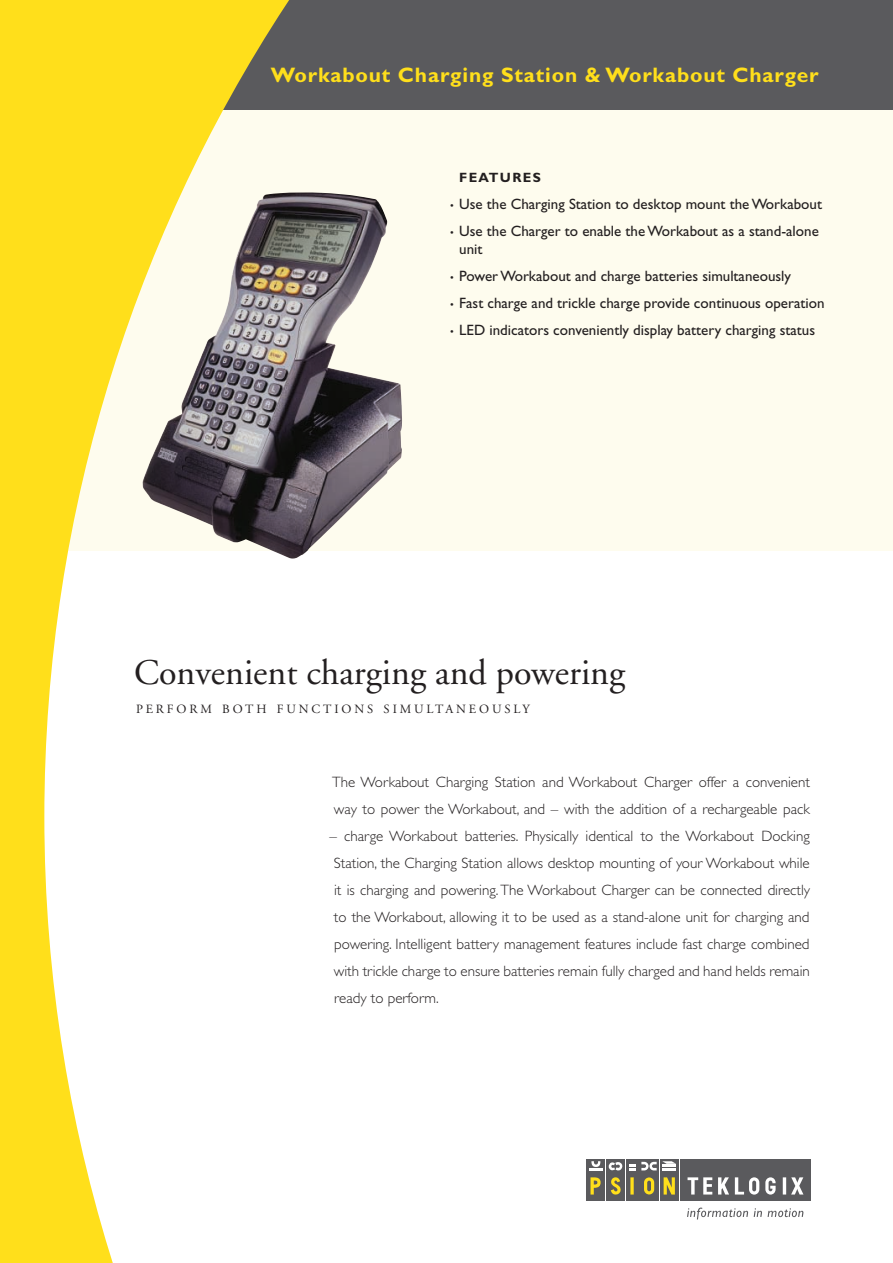
<style>
.page{position:relative;width:893px;height:1263px;background:#fff}
.page>*{position:absolute;margin:0;border:0;box-sizing:border-box;transform-origin:0 0}
.t1{font:36px "Adobe Garamond";color:#231f20}
.t2{font:700 21px "Gill Sans";letter-spacing:.04em;color:#ffdf1b}
.t3{font:300 15px/27px "Gill Sans";color:#231f20}
.t4{font:15px/18px "Gill Sans";color:#231f20}
.t5{font:700 13.5px "Gill Sans";letter-spacing:.1em;color:#231f20}
.t6{font:12.6px "Adobe Garamond";letter-spacing:.23em;color:#231f20}
.s1{font-size:10.5px}
</style>
<div class="page">
<div style="left:0;top:109px;width:893px;height:441px;background:#fefcee"></div>
<div style="left:0;top:0;width:893px;height:109px;background:#5a5a5d"></div>
<svg style="left:0;top:0;width:301px;height:1263px"></svg>
<div style="left:606px;top:1159px;width:19px;height:41px;background:#5a5a5d"></div>
<svg style="left:610px;top:1177px;width:11px;height:18px"></svg>
<div style="left:587px;top:1159px;width:18px;height:41px;background:#5a5a5d"></div>
<svg style="left:589px;top:1161px;width:34px;height:10px"></svg>
<svg style="left:590px;top:1177px;width:11px;height:17px"></svg>
<div style="left:626px;top:1159px;width:12px;height:41px;background:#5a5a5d"></div>
<svg style="left:629px;top:1165px;width:6px;height:5px"></svg>
<svg style="left:630px;top:1177px;width:4px;height:17px"></svg>
<div style="left:660px;top:1159px;width:18px;height:41px;background:#5a5a5d"></div>
<svg style="left:664px;top:1177px;width:11px;height:17px"></svg>
<div style="left:639px;top:1159px;width:20px;height:41px;background:#5a5a5d"></div>
<svg style="left:644px;top:1177px;width:10px;height:17px"></svg>
<svg style="left:641px;top:1161px;width:35px;height:9px"></svg>
<div style="left:680px;top:1159px;width:130px;height:41px;background:#5a5a5d"></div>
<svg style="left:687px;top:1177px;width:25px;height:17px"></svg>
<svg style="left:718px;top:1177px;width:11px;height:17px"></svg>
<svg style="left:783px;top:1177px;width:20px;height:17px"></svg>
<svg style="left:735px;top:1177px;width:24px;height:17px"></svg>
<svg style="left:765px;top:1177px;width:11px;height:17px"></svg>
<svg style="left:687px;top:1207px;width:61px;height:12px"></svg>
<svg style="left:754px;top:1208px;width:8px;height:9px"></svg>
<svg style="left:768px;top:1208px;width:35px;height:9px"></svg>
<img style="left:142px;top:192px;width:260px;height:367px">
<p class="t2" style="left:271px;top:63px;width:549px">Workabout Charging Station &amp; Workabout Charger</p>
<p class="t5" style="left:459px;top:169px;width:83px">FEATURES</p>
<p class="t4" style="left:450px;top:194px;width:373px"><span class="s1">•</span> Use the Charging Station to desktop mount the Workabout</p>
<p class="t4" style="left:459px;top:221px;width:361px;text-indent:-9px"><span class="s1">•</span> Use the Charger to enable the Workabout as a stand-alone unit</p>
<p class="t4" style="left:450px;top:266px;width:342px"><span class="s1">•</span> Power Workabout and charge batteries simultaneously</p>
<p class="t4" style="left:450px;top:293px;width:376px"><span class="s1">•</span> Fast charge and trickle charge provide continuous operation</p>
<p class="t4" style="left:450px;top:320px;width:366px"><span class="s1">•</span> LED indicators conveniently display battery charging status</p>
<p class="t1" style="left:134px;top:651px;width:493px">Convenient charging and powering</p>
<p class="t6" style="left:136px;top:701px;width:395px">PERFORM BOTH FUNCTIONS SIMULTANEOUSLY</p>
<p class="t3" style="left:332px;top:768px;width:479px">The Workabout Charging Station and Workabout Charger offer a convenient way to power the Workabout, and – with the addition of a rechargeable pack</p>
<p class="t3" style="left:329px;top:822px;width:482px;text-align:justify">– charge Workabout batteries. Physically identical to the Workabout Docking Station, the Charging Station allows desktop mounting of your Workabout while it is charging and powering. The Workabout Charger can be connected directly to the Workabout, allowing it to be used as a stand-alone unit for charging and powering. Intelligent battery management features include fast charge combined with trickle charge to ensure batteries remain fully charged and hand helds remain ready to perform.</p>
</div>
